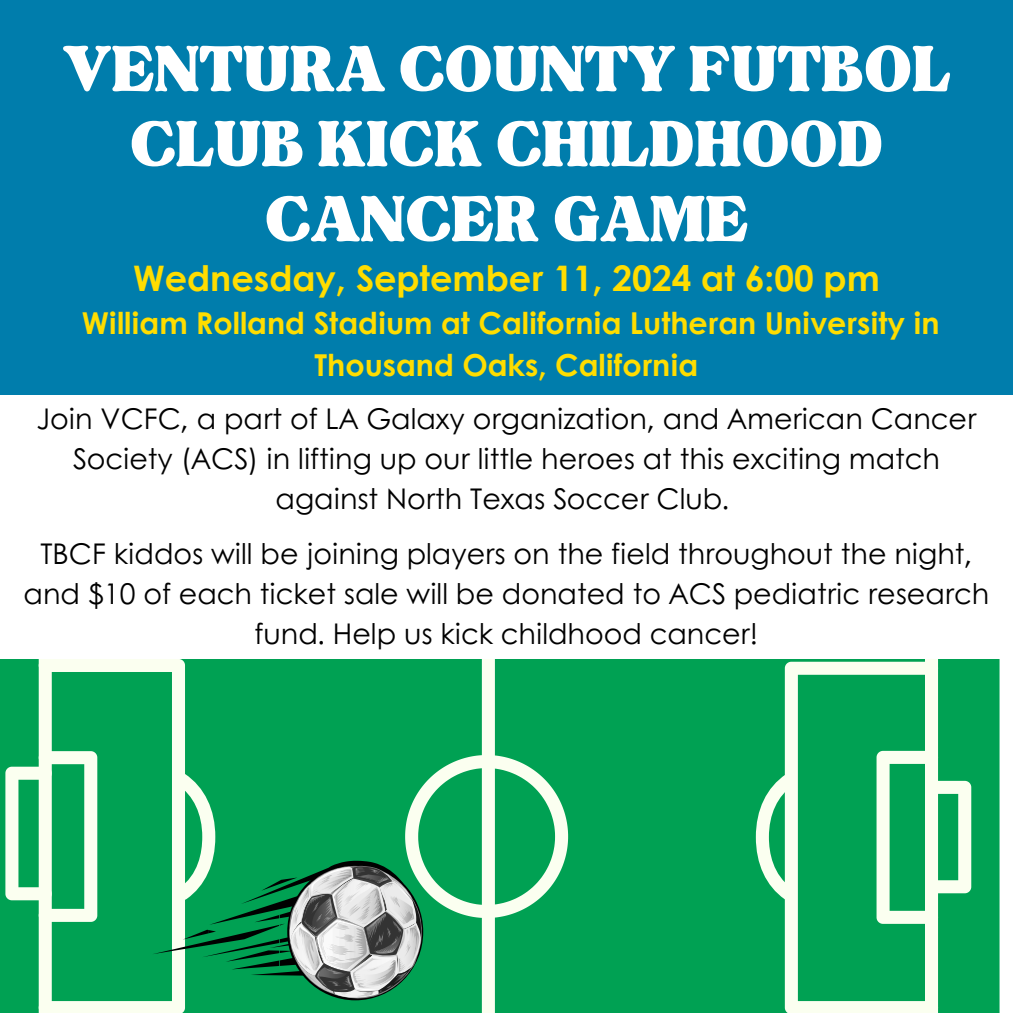
<style>
.page{position:relative;width:1013px;height:1013px;background:#fff}
.page>*{position:absolute;margin:0;border:0;box-sizing:border-box;transform-origin:0 0}
.t1{font:89px/75px "TAN Tangkiwood Display";color:#fff;text-align:center}
.t2{font:700 35.12px "Century Gothic";color:#fd0}
.t3{font:700 30.25px/42.2px "Century Gothic";color:#fd0;text-align:center}
.t4{font:28.5px/39.8px "Century Gothic";color:#000;text-align:center}
</style>
<div class="page">
<div style="left:0;top:659px;width:1000px;height:353px;background:#00a153"></div>
<div style="left:568px;top:659px;width:370px;height:353px;background:#00a153"></div>
<svg style="left:39px;top:659px;width:113px;height:353px;fill:#00a153"></svg>
<svg style="left:5px;top:751px;width:92px;height:170px"></svg>
<svg style="left:784px;top:661px;width:154px;height:351px;fill:#00a153"></svg>
<svg style="left:876px;top:751px;width:95px;height:172px"></svg>
<svg style="left:755px;top:773px;width:41px;height:127px"></svg>
<svg style="left:152px;top:659px;width:416px;height:353px;background:#2eaa6d"></svg>
<div style="left:0;top:0;width:1012px;height:394px;background:#007dac"></div>
<p class="t1" style="left:63px;top:34px;width:889px">VENTURA COUNTY FUTBOL<br>CLUB KICK CHILDHOOD<br>CANCER GAME</p>
<p class="t2" style="left:133px;top:251px;width:748px">Wednesday, September 11, 2024 at 6:00 pm</p>
<p class="t3" style="left:82px;top:300px;width:859px">William Rolland Stadium at California Lutheran University in<br>Thousand Oaks, California</p>
<h1 class="t4" style="left:37px;top:398px;width:941px">Join VCFC, a part of LA Galaxy organization, and American Cancer<br>Society (ACS) in lifting up our little heroes at this exciting match against North Texas Soccer Club.</h1>
<h2 class="t4" style="left:24px;top:532px;width:967px">TBCF kiddos will be joining players on the field throughout the night, and $10 of each ticket sale will be donated to ACS pediatric research fund. Help us kick childhood cancer!</h2>
</div>
